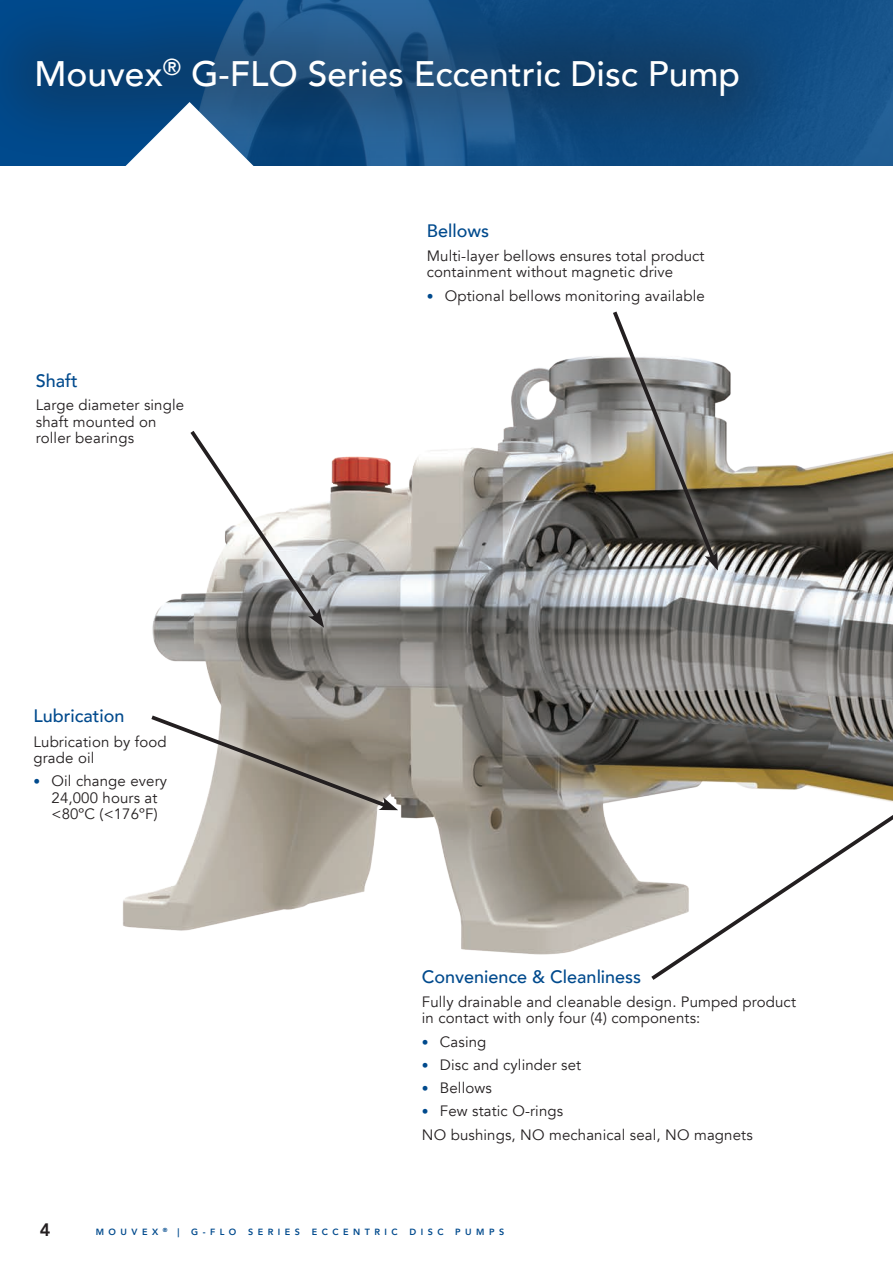
<style>
.page{position:relative;width:893px;height:1263px;background:#fff}
.page>*{position:absolute;margin:0;border:0;box-sizing:border-box;transform-origin:0 0}
.t1{font:500 35.4px "Avenir";color:#fff}
.t2{font:500 18px "Avenir";color:#004a8d}
.t3{font:800 18px "Avenir";color:#231f20}
.t4{font:15px/16.5px "Avenir";letter-spacing:.01em;color:#231f20}
.t5{font:800 9px "Avenir";letter-spacing:.5em;color:#004a8d}
.s1{font-weight:800;font-size:13.5px;color:#004a8d}
</style>
<div class="page">
<div style="left:813px;top:0;width:80px;height:120px;background:#17548a"></div>
<img style="left:123px;top:120px;width:770px;height:835px">
<div style="left:604px;top:303px;width:123px;height:275px;background:#fff;opacity:.75"></div>
<svg style="left:610px;top:307px;width:108px;height:263px"></svg>
<div style="left:182px;top:422px;width:151px;height:214px;background:#fff;opacity:.75"></div>
<svg style="left:187px;top:427px;width:137px;height:201px"></svg>
<div style="left:143px;top:707px;width:263px;height:113px;background:#fff;opacity:.75"></div>
<svg style="left:147px;top:712px;width:251px;height:99px"></svg>
<div style="left:643px;top:770px;width:250px;height:218px;background:#fff;opacity:.75"></div>
<svg style="left:647px;top:780px;width:246px;height:203px"></svg>
<div style="left:0;top:0;width:813px;height:171px;background:#231f20;opacity:.3"></div>
<svg style="left:118px;top:102px;width:143px;height:143px"></svg>
<h1 class="t1" style="left:34px;top:43px;width:707px">Mouvex<sup>®</sup> G-FLO Series Eccentric Disc Pump</h1>
<p class="t2" style="left:36px;top:365px;width:44px">Shaft</p>
<p class="t4" style="left:36px;top:397px;width:150px">Large diameter single shaft mounted on roller bearings</p>
<p class="t2" style="left:34px;top:701px;width:93px">Lubrication</p>
<p class="t4" style="left:34px;top:733px;width:135px">Lubrication by food grade oil</p>
<p class="t4" style="left:34px;top:773px;width:135px;text-align:center"><span class="s1">•</span> Oil change every<br>24,000 hours at &lt;80ºC (&lt;176ºF)</p>
<p class="t2" style="left:427px;top:215px;width:64px">Bellows</p>
<p class="t4" style="left:427px;top:248px;width:279px">Multi-layer bellows ensures total product containment without magnetic drive</p>
<p class="t4" style="left:427px;top:288px;width:280px"><span class="s1">•</span> Optional bellows monitoring available</p>
<p class="t2" style="left:422px;top:961px;width:221px">Convenience &amp; Cleanliness</p>
<p class="t4" style="left:422px;top:994px;width:376px">Fully drainable and cleanable design. Pumped product in contact with only four (4) components:</p>
<p class="t4" style="left:422px;top:1033px;width:66px"><span class="s1">•</span> Casing</p>
<p class="t4" style="left:422px;top:1057px;width:161px"><span class="s1">•</span> Disc and cylinder set</p>
<p class="t4" style="left:422px;top:1080px;width:72px"><span class="s1">•</span> Bellows</p>
<p class="t4" style="left:422px;top:1100px;width:332px;line-height:23.2px"><span class="s1">•</span> Few static O-rings<br>NO bushings, NO mechanical seal, NO magnets</p>
<p class="t3" style="left:40px;top:1216px;width:12px">4</p>
<p class="t5" style="left:178px;top:1225px;width:3px">|</p>
<p class="t5" style="left:191px;top:1225px;width:47px">G-FLO</p>
<p class="t5" style="left:248px;top:1225px;width:54px">SERIES</p>
<p class="t5" style="left:312px;top:1225px;width:87px">ECCENTRIC</p>
<p class="t5" style="left:409px;top:1225px;width:36px">DISC</p>
<p class="t5" style="left:455px;top:1225px;width:50px">PUMPS</p>
<p class="t5" style="left:96px;top:1225px;width:73px">MOUVEX <sup>®</sup></p>
</div>
